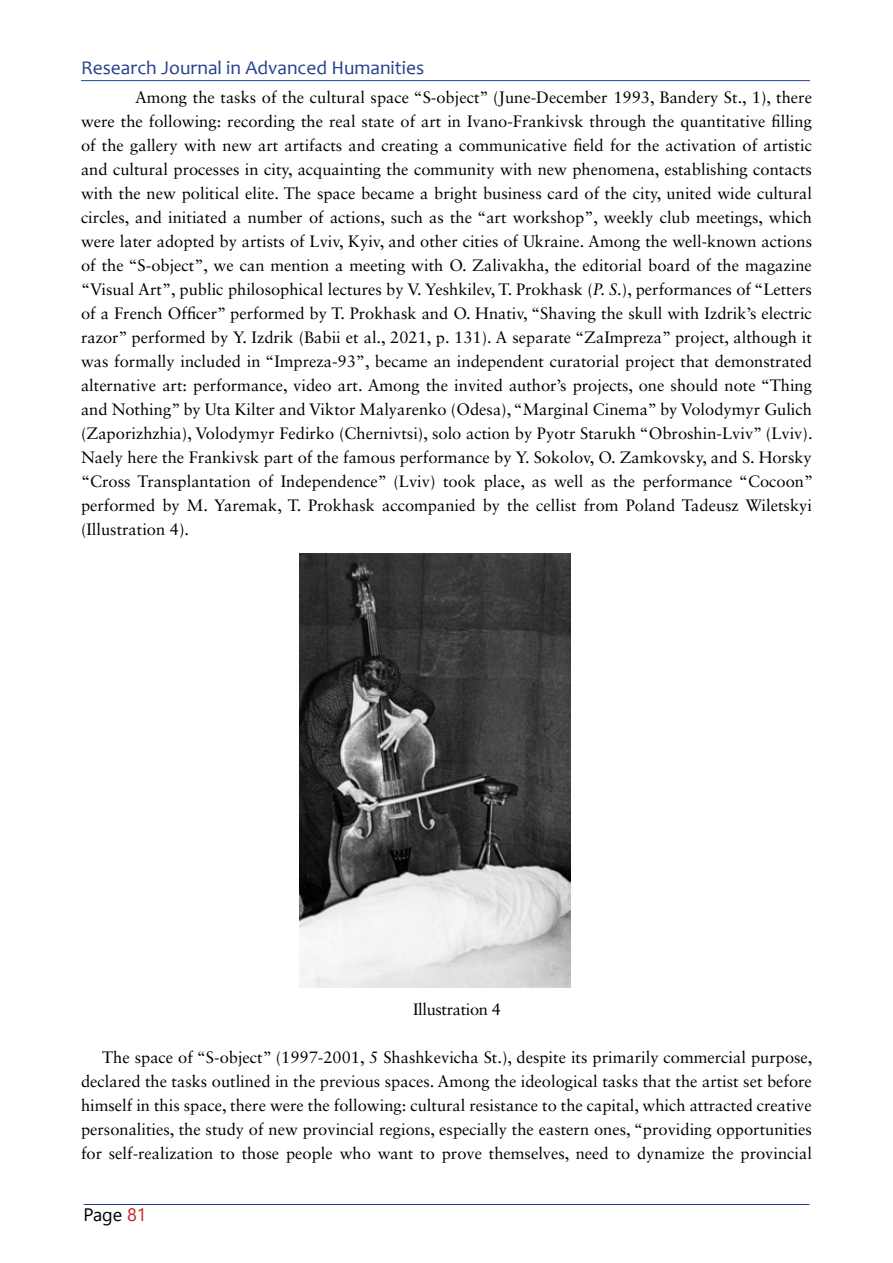
<style>
.page{position:relative;width:893px;height:1263px;background:#fff}
.page>*{position:absolute;margin:0;border:0;box-sizing:border-box;transform-origin:0 0}
.t1{font:19.5px "Candara";color:#25408f}
.t2{font:18px "Segoe UI";color:#000}
.t3{font:16.5px/24px "Sabon LT Std";color:#000;text-align:justify}
.t4{font:16.5px "Sabon LT Std";letter-spacing:-.02em;color:#000}
.s1{font-style:italic}
.s2{color:#d2232a}
</style>
<div class="page">
<hr style="left:84px;top:1204px;width:725px;height:1px;background:#25408f">
<hr style="left:81px;top:80px;width:729px;height:1px;background:#25408f">
<img style="left:300px;top:554px;width:271px;height:433px">
<p class="t1" style="left:81px;top:56px;width:345px">Research Journal in Advanced Humanities</p>
<p class="t3" style="left:81px;top:85px;width:734px;text-indent:54px">Among the tasks of the cultural space “S-object” (June-December 1993, Bandery St., 1), there were the following: recording the real state of art in Ivano-Frankivsk through the quantitative filling of the gallery with new art artifacts and creating a communicative field for the activation of artistic and cultural processes in city, acquainting the community with new phenomena, establishing contacts with the new political elite. The space became a bright business card of the city, united wide cultural circles, and initiated a number of actions, such as the “art workshop”, weekly club meetings, which were later adopted by artists of Lviv, Kyiv, and other cities of Ukraine. Among the well-known actions of the “S-object”, we can mention a meeting with O. Zalivakha, the editorial board of the magazine “Visual Art”, public philosophical lectures by V. Yeshkilev, T. Prokhask (<span class="s1">P. S.</span>), performances of “Letters of a French Officer” performed by T. Prokhask and O. Hnativ, “Shaving the skull with Izdrik’s electric razor” performed by Y. Izdrik (Babii et al., 2021, p. 131). A separate “ZaImpreza” project, although it was formally included in “Impreza-93”, became an independent curatorial project that demonstrated alternative art: performance, video art. Among the invited author’s projects, one should note “Thing and Nothing” by Uta Kilter and Viktor Malyarenko (Odesa), “Marginal Cinema” by Volodymyr Gulich (Zaporizhzhia), Volodymyr Fedirko (Chernivtsi), solo action by Pyotr Starukh “Obroshin-Lviv” (Lviv).<br>Naely here the Frankivsk part of the famous performance by Y. Sokolov, O. Zamkovsky, and S. Horsky “Cross Transplantation of Independence” (Lviv) took place, as well as the performance “Cocoon” performed by M. Yaremak, T. Prokhask accompanied by the cellist from Poland Tadeusz Wiletskyi (Illustration 4).</p>
<p class="t4" style="left:413px;top:999px;width:89px">Illustration 4</p>
<p class="t3" style="left:81px;top:1045px;width:733px;text-indent:21px">The space of “S-object” (1997-2001, 5 Shashkevicha St.), despite its primarily commercial purpose, declared the tasks outlined in the previous spaces. Among the ideological tasks that the artist set before himself in this space, there were the following: cultural resistance to the capital, which attracted creative personalities, the study of new provincial regions, especially the eastern ones, “providing opportunities for self-realization to those people who want to prove themselves, need to dynamize the provincial</p>
<p class="t2" style="left:84px;top:1198px;width:64px">Page <span class="s2">81</span></p>
</div>
